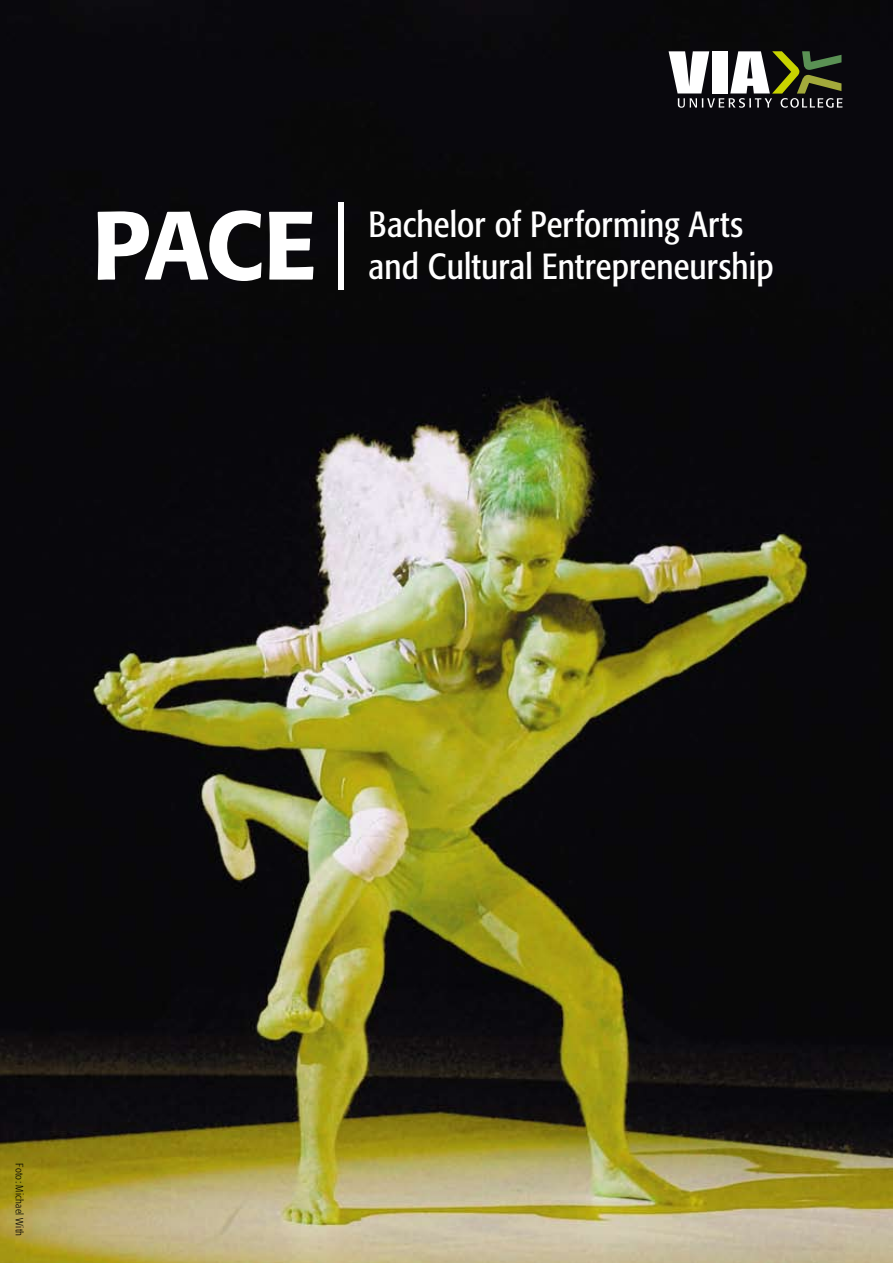
<style>
.page{position:relative;width:893px;height:1263px;background:#fff}
.page>*{position:absolute;margin:0;border:0;box-sizing:border-box;transform-origin:0 0}
.t1{font:500 96px "Formata";color:#fff}
.t2{font:300 87px "Formata";color:#fff}
.t3{font:condensed 36px "Formata";letter-spacing:.005em;color:#fff}
.t4{font:300 condensed 10.5px "Formata";letter-spacing:.03em;color:#000}
</style>
<div class="page">
<img style="left:0;top:0;width:893px;height:1263px">
<svg style="left:669px;top:51px;width:173px;height:57px"></svg>
<h1 class="t1" style="left:92px;top:187px;width:227px">PACE</h1>
<h2 class="t2" style="left:331px;top:186px;width:21px">|</h2>
<p class="t3" style="left:369px;top:203px;width:376px">Bachelor of Performing Arts</p>
<p class="t3" style="left:369px;top:245px;width:406px">and Cultural Entrepreneurship</p>
<p class="t4" style="left:26px;top:1163px;width:74px;rotate:90deg">Foto: Michael With</p>
</div>
